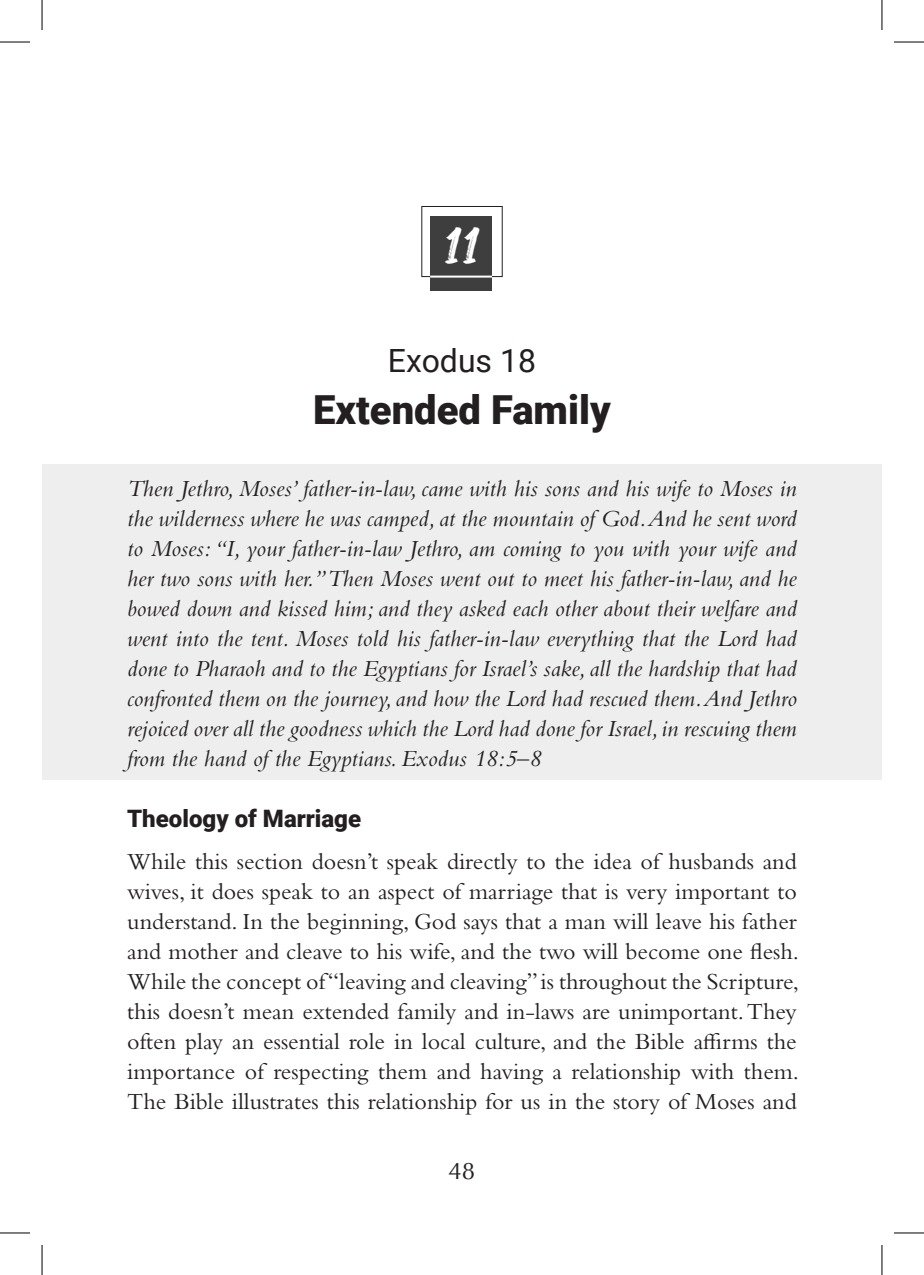
<style>
.page{position:relative;width:924px;height:1275px;background:#fff}
.page>*{position:absolute;margin:0;border:0;box-sizing:border-box;transform-origin:0 0}
.A{font:900 40px "Roboto";color:#231f20}
.ALIGHT{font:32px "Roboto";color:#231f20}
.Chapter_number{font:32px "Blackmud";color:#fff}
.t1{font:italic 24px/30px "Bembo Std";color:#231f20;text-align:justify}
.t2{font:24px/30px "Bembo Std";color:#231f20;text-align:justify}
.B{font:900 24px "Roboto";color:#231f20}
.t3{font:24px "Optima";color:#231f20}
</style>
<div class="page">
<div style="left:42px;top:464px;width:839px;height:316px;background:#eeeeef"></div>
<div style="left:430px;top:216px;width:61px;height:75px;background:#3e3e3f"></div>
<svg style="left:421px;top:206px;width:81px;height:71px"></svg>
<hr style="left:430px;top:276px;width:61px;height:2px;background:#fff">
<hr style="left:0;top:42px;width:30px;height:1px;background:#000">
<hr style="left:893px;top:42px;width:30px;height:1px;background:#000">
<hr style="left:0;top:1232px;width:30px;height:1px;background:#000">
<hr style="left:893px;top:1232px;width:30px;height:1px;background:#000">
<hr style="left:42px;top:0;width:1px;height:30px;background:#000">
<hr style="left:42px;top:1245px;width:1px;height:30px;background:#000">
<hr style="left:881px;top:0;width:1px;height:30px;background:#000">
<hr style="left:881px;top:1245px;width:1px;height:30px;background:#000">
<p class="Chapter_number" style="left:441px;top:234px;width:40px">11</p>
<p class="ALIGHT" style="left:388px;top:338px;width:150px">Exodus 18</p>
<p class="A" style="left:313px;top:382px;width:299px">Extended Family</p>
<p class="t1" style="left:127px;top:472px;width:671px">Then Jethro, Moses’ father-in-law, came with his sons and his wife to Moses in the wilderness where he was camped, at the mountain of God. And he sent word to Moses: “I, your father-in-law Jethro, am coming to you with your wife and her two sons with her.” Then Moses went out to meet his father-in-law, and he bowed down and kissed him; and they asked each other about their welfare and went into the tent. Moses told his father-in-law everything that the Lord had done to Pharaoh and to the Egyptians for Israel’s sake, all the hardship that had confronted them on the journey, and how the Lord had rescued them. And Jethro rejoiced over all the goodness which the Lord had done for Israel, in rescuing them from the hand of the Egyptians. Exodus 18:5–8</p>
<p class="B" style="left:127px;top:802px;width:235px">Theology of Marriage</p>
<p class="t2" style="left:127px;top:845px;width:673px">While this section doesn’t speak directly to the idea of husbands and wives, it does speak to an aspect of marriage that is very important to understand. In the beginning, God says that a man will leave his father and mother and cleave to his wife, and the two will become one flesh.<br>While the concept of “leaving and cleaving” is throughout the Scripture, this doesn’t mean extended family and in-laws are unimportant. They often play an essential role in local culture, and the Bible affirms the importance of respecting them and having a relationship with them.<br>The Bible illustrates this relationship for us in the story of Moses and</p>
<p class="t3" style="left:448px;top:1157px;width:28px">48</p>
</div>
